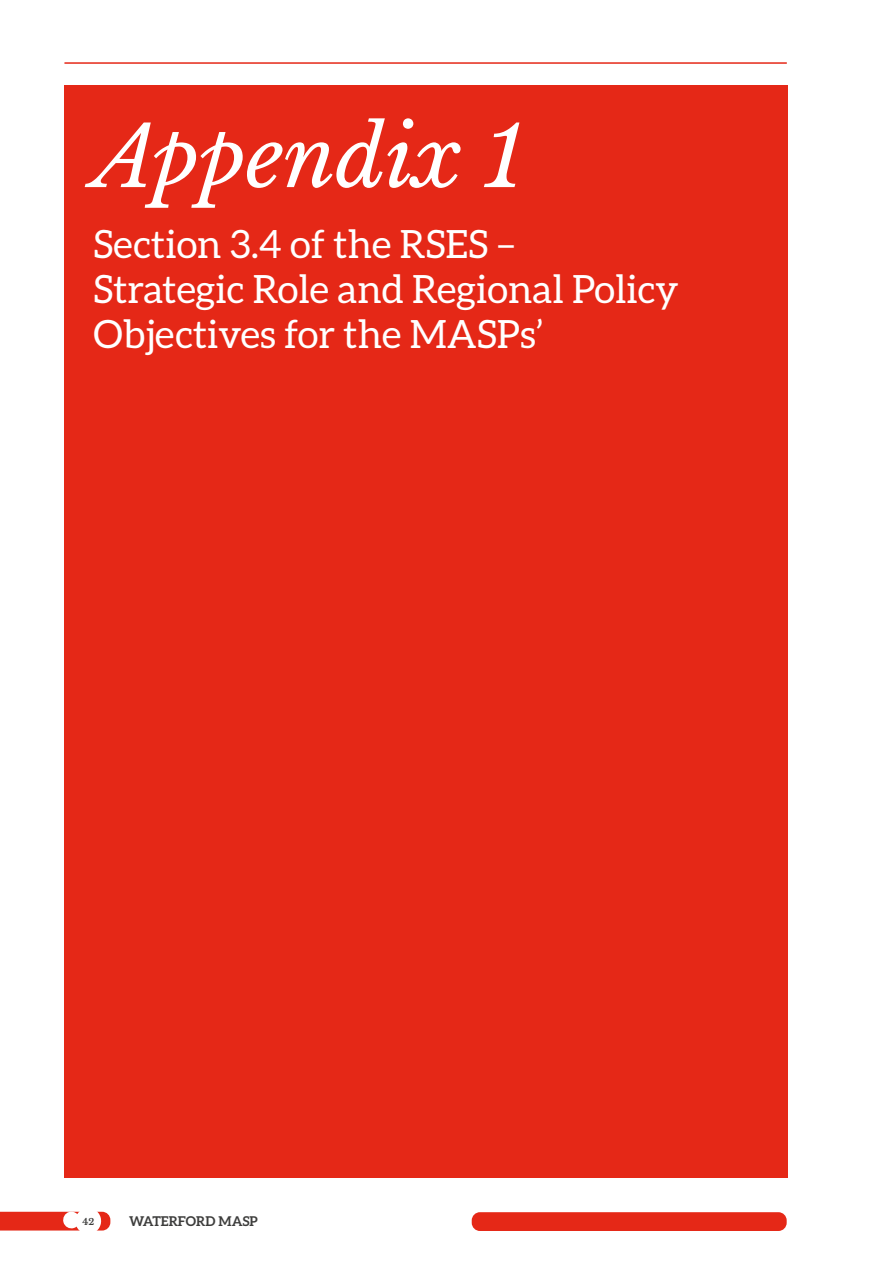
<style>
.page{position:relative;width:893px;height:1263px;background:#fff}
.page>*{position:absolute;margin:0;border:0;box-sizing:border-box;transform-origin:0 0}
.t1{font:italic 82.8px "Libre Baskerville";color:#fff}
.t2{font:39px/45px "Aleo";color:#fff}
.t3{font:700 13.5px "Aleo";color:#3d3d3c}
.t4{font:700 9px "Libre Baskerville";color:#3d3d3c}
</style>
<div class="page">
<div style="left:472px;top:1212px;width:315px;height:19px;background:#e52817;border-radius:8px"></div>
<svg style="left:0;top:1211px;width:110px;height:20px"></svg>
<hr style="left:65px;top:62px;width:721px;height:2px;background:#e52817">
<div style="left:64px;top:85px;width:723px;height:1093px;background:#e52817"></div>
<h1 class="t1" style="left:94px;top:107px;width:431px">Appendix 1</h1>
<p class="t2" style="left:94px;top:221px;width:587px">Section 3.4 of the RSES –<br>Strategic Role and Regional Policy<br>Objectives for the MASPs’</p>
<p class="t4" style="left:82px;top:1216px;width:13px">42</p>
<p class="t3" style="left:129px;top:1213px;width:130px">WATERFORD MASP</p>
</div>
